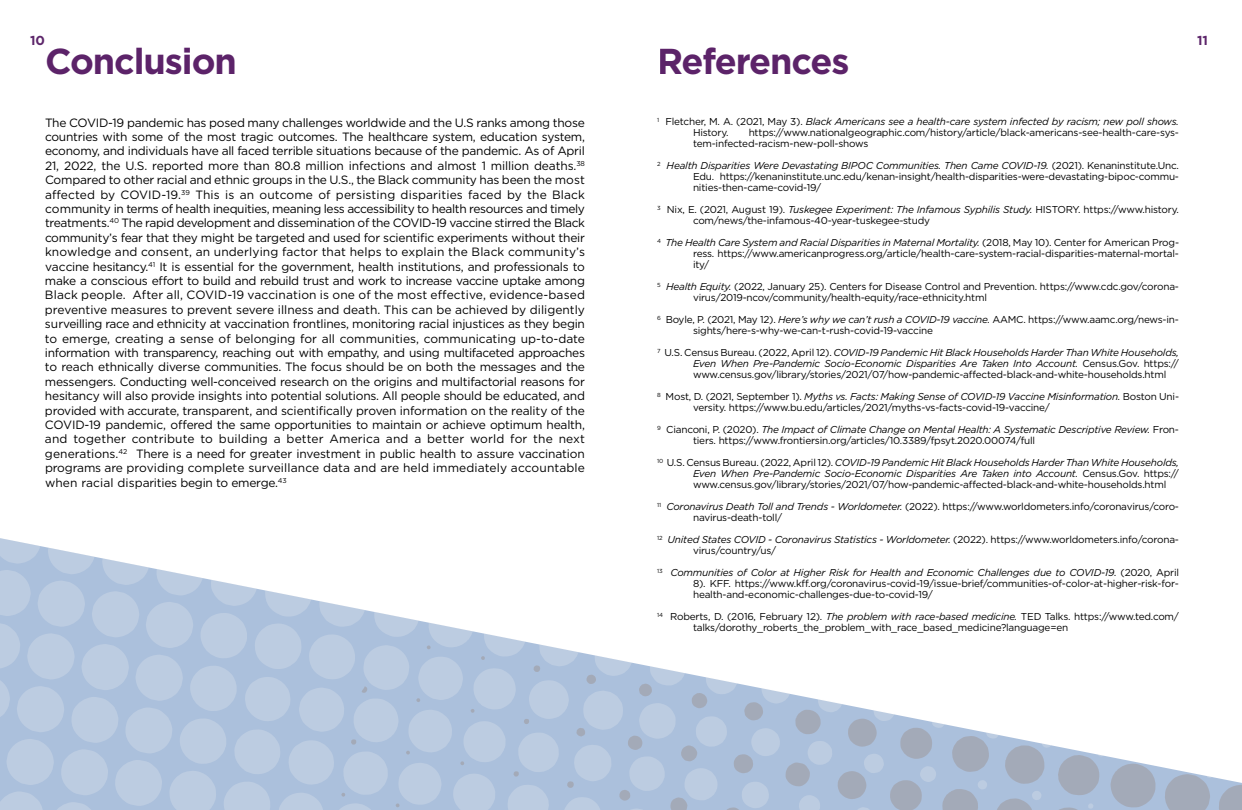
<style>
.page{position:relative;width:1242px;height:810px;background:#fff}
.page>*{position:absolute;margin:0;border:0;box-sizing:border-box;transform-origin:0 0}
.t1{font:700 36px "Gotham";letter-spacing:-.03em;color:#5c2369}
.t2{font:700 13px "Gotham";color:#5d266b}
.t3{font:12px/14.4px "Gotham";color:#000;text-align:justify}
.t4{font:10px/11px "Gotham";letter-spacing:-.02em;color:#000}
.t5{font:italic 10px/11px "Gotham";letter-spacing:-.02em;color:#000}
.s1{font-style:normal}
.s2{font-style:italic}
</style>
<div class="page">
<svg style="left:0;top:538px;width:1242px;height:272px"></svg>
<h2 class="t2" style="left:30px;top:32px;width:16px">10</h2>
<h2 class="t2" style="left:1197px;top:32px;width:12px">11</h2>
<h1 class="t1" style="left:45px;top:37px;width:193px">Conclusion</h1>
<p class="t3" style="left:45px;top:115px;width:542px">The COVID-19 pandemic has posed many challenges worldwide and the U.S ranks among those countries with some of the most tragic outcomes. The healthcare system, education system, economy, and individuals have all faced terrible situations because of the pandemic. As of April 21, 2022, the U.S. reported more than 80.8 million infections and almost 1 million deaths.<sup>38<br></sup>Compared to other racial and ethnic groups in the U.S., the Black community has been the most affected by COVID-19.<sup>39</sup> This is an outcome of persisting disparities faced by the Black community in terms of health inequities, meaning less accessibility to health resources and timely treatments.<sup>40</sup> The rapid development and dissemination of the COVID-19 vaccine stirred the Black community’s fear that they might be targeted and used for scientific experiments without their knowledge and consent, an underlying factor that helps to explain the Black community’s vaccine hesitancy.<sup>41</sup> It is essential for the government, health institutions, and professionals to make a conscious effort to build and rebuild trust and work to increase vaccine uptake among Black people. After all, COVID-19 vaccination is one of the most effective, evidence-based preventive measures to prevent severe illness and death. This can be achieved by diligently surveilling race and ethnicity at vaccination frontlines, monitoring racial injustices as they begin to emerge, creating a sense of belonging for all communities, communicating up-to-date information with transparency, reaching out with empathy, and using multifaceted approaches to reach ethnically diverse communities. The focus should be on both the messages and the messengers. Conducting well-conceived research on the origins and multifactorial reasons for hesitancy will also provide insights into potential solutions. All people should be educated, and provided with accurate, transparent, and scientifically proven information on the reality of the COVID-19 pandemic, offered the same opportunities to maintain or achieve optimum health, and together contribute to building a better America and a better world for the next generations.<sup>42</sup> There is a need for greater investment in public health to assure vaccination programs are providing complete surveillance data and are held immediately accountable when racial disparities begin to emerge.<sup>43</sup></p>
<h1 class="t1" style="left:657px;top:37px;width:194px">References</h1>
<p class="t5" style="left:693px;top:116px;width:487px;text-indent:-36px"><sup>1</sup> <span class="s1">Fletcher, M. A. (2021, May 3).</span> Black Americans see a health-care system infected by racism; new poll shows.<br><span class="s1">History.</span></p>
<p class="t4" style="left:693px;top:127px;width:488px;text-indent:56px">https://www.nationalgeographic.com/history/article/black-americans-see-health-care-sys&shy;tem-infected-racism-new-poll-shows</p>
<p class="t4" style="left:693px;top:160px;width:488px;text-align:justify;text-indent:-36px"><sup>2</sup> <span class="s2">Health Disparities Were Devastating BIPOC Communities. Then Came COVID-19.</span> (2021). Kenaninstitute.Unc.<br>Edu. https://kenaninstitute.unc.edu/kenan-insight/health-disparities-were-devastating-bipoc-commu&shy;nities-then-came-covid-19/</p>
<p class="t4" style="left:693px;top:204px;width:487px;text-indent:-36px"><sup>3</sup> Nix, E. (2021, August 19). <span class="s2">Tuskegee Experiment: The Infamous Syphilis Study.</span> HISTORY. https://www.history. com/news/the-infamous-40-year-tuskegee-study</p>
<p class="t4" style="left:693px;top:237px;width:488px;text-align:justify;text-indent:-36px"><sup>4</sup> <span class="s2">The Health Care System and Racial Disparities in Maternal Mortality.</span> (2018, May 10). Center for American Prog&shy;ress. https://www.americanprogress.org/article/health-care-system-racial-disparities-maternal-mortal&shy;ity/</p>
<p class="t4" style="left:693px;top:281px;width:488px;text-indent:-36px"><sup>5</sup> <span class="s2">Health Equity.</span> (2022, January 25). Centers for Disease Control and Prevention. https://www.cdc.gov/corona&shy;virus/2019-ncov/community/health-equity/race-ethnicity.html</p>
<p class="t4" style="left:693px;top:314px;width:487px;text-indent:-36px"><sup>6</sup> Boyle, P. (2021, May 12). <span class="s2">Here’s why we can’t rush a COVID-19 vaccine.</span> AAMC. https://www.aamc.org/news-in&shy;sights/here-s-why-we-can-t-rush-covid-19-vaccine</p>
<p class="t4" style="left:693px;top:347px;width:488px;text-align:justify;text-indent:-36px"><sup>7</sup> U.S. Census Bureau. (2022, April 12). <span class="s2">COVID-19 Pandemic Hit Black Households Harder Than White Households, Even When Pre-Pandemic Socio-Economic Disparities Are Taken Into Account.</span> Census.Gov. https:// www.census.gov/library/stories/2021/07/how-pandemic-affected-black-and-white-households.html</p>
<p class="t4" style="left:693px;top:391px;width:488px;text-indent:-36px"><sup>8</sup> Most, D. (2021, September 1). <span class="s2">Myths vs. Facts: Making Sense of COVID-19 Vaccine Misinformation.</span> Boston Uni&shy;versity. https://www.bu.edu/articles/2021/myths-vs-facts-covid-19-vaccine/</p>
<p class="t4" style="left:693px;top:424px;width:488px;text-indent:-36px"><sup>9</sup> Cianconi, P. (2020). <span class="s2">The Impact of Climate Change on Mental Health: A Systematic Descriptive Review.</span> Fron&shy;tiers. https://www.frontiersin.org/articles/10.3389/fpsyt.2020.00074/full</p>
<p class="t4" style="left:693px;top:457px;width:488px;text-align:justify;text-indent:-36px"><sup>10</sup> U.S. Census Bureau. (2022, April 12). <span class="s2">COVID-19 Pandemic Hit Black Households Harder Than White Households, Even When Pre-Pandemic Socio-Economic Disparities Are Taken into Account.</span> Census.Gov. https:// www.census.gov/library/stories/2021/07/how-pandemic-affected-black-and-white-households.html</p>
<p class="t4" style="left:693px;top:501px;width:488px;text-indent:-36px"><sup>11</sup> <span class="s2">Coronavirus Death Toll and Trends - Worldometer.</span> (2022). https://www.worldometers.info/coronavirus/coro&shy;navirus-death-toll/</p>
<p class="t4" style="left:693px;top:534px;width:488px;text-indent:-36px"><sup>12</sup> <span class="s2">United States COVID - Coronavirus Statistics - Worldometer.</span> (2022). https://www.worldometers.info/corona&shy;virus/country/us/</p>
<p class="t4" style="left:693px;top:567px;width:488px;text-align:justify;text-indent:-36px"><sup>13</sup> <span class="s2">Communities of Color at Higher Risk for Health and Economic Challenges due to COVID-19.</span> (2020, April 8). KFF. https://www.kff.org/coronavirus-covid-19/issue-brief/communities-of-color-at-higher-risk-for&shy;health-and-economic-challenges-due-to-covid-19/</p>
<p class="t4" style="left:693px;top:611px;width:487px;text-indent:-36px"><sup>14</sup> Roberts, D. (2016, February 12). <span class="s2">The problem with race-based medicine.</span> TED Talks. https://www.ted.com/ talks/dorothy_roberts_the_problem_with_race_based_medicine?language=en</p>
</div>
